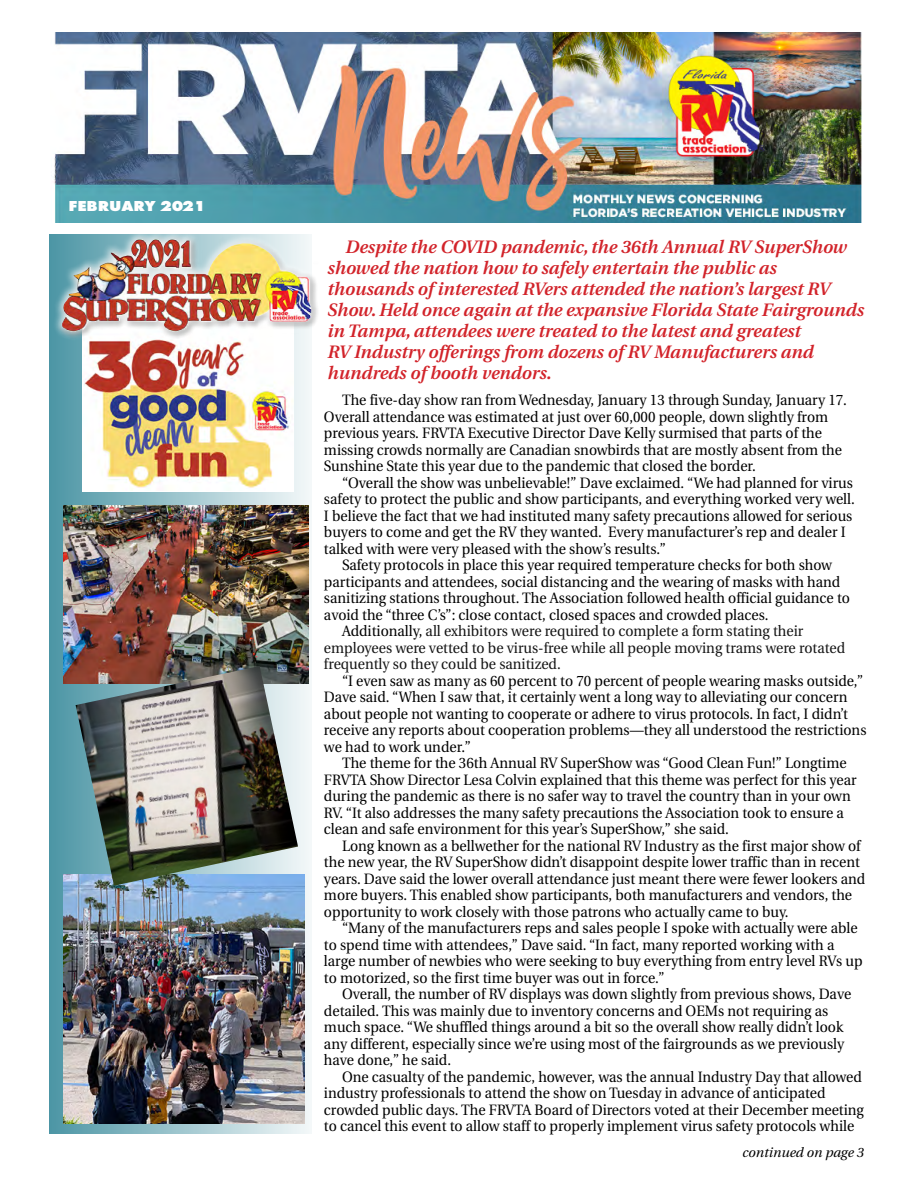
<style>
.page{position:relative;width:918px;height:1188px;background:#fff}
.page>*{position:absolute;margin:0;border:0;box-sizing:border-box;transform-origin:0 0}
.t1{font:italic 600 18px/21px "Utopia";color:#d2232a}
.t2{font:15px/16.5px "Utopia";color:#000;scale:.94 1}
.t3{font:15px "Utopia";color:#151515;scale:.94 1}
.t4{font:800 15px "Futura T";color:#fff;scale:1.1 1}
.t5{font:italic 13.5px "Utopia";color:#000}
.s1{color:#000}
</style>
<div class="page">
<img style="left:54px;top:32px;width:807px;height:190px">
<svg style="left:50px;top:234px;width:262px;height:900px"></svg>
<img style="left:63px;top:506px;width:245px;height:178px">
<img style="left:83px;top:342px;width:210px;height:150px">
<div style="left:52px;top:230px;width:269px;height:112px;background:#fff;opacity:.94"></div>
<img style="left:59px;top:239px;width:254px;height:93px">
<img style="left:63px;top:875px;width:241px;height:248px">
<img style="left:76px;top:666px;width:222px;height:220px">
<p class="t4" style="left:68px;top:197px;width:126px">FEBRUARY 2021</p>
<p class="t1" style="left:328px;top:236px;width:538px;text-indent:18px">Despite the COVID pandemic, the 36th Annual RV SuperShow showed the nation how to safely entertain the public as thousands of interested RVers attended the nation’s largest RV Show. Held once again at the expansive Florida State Fairgrounds in Tampa, attendees were treated to the latest and greatest<br>RV Industry offerings from dozens of RV Manufacturers and hundreds of booth vendors.</p>
<p class="t2" style="left:324px;top:392px;width:558px;text-indent:18px">The five-day show ran from Wednesday, January 13 through Sunday, January 17.<br>Overall attendance was estimated at just over 60,000 people, down slightly from previous years. FRVTA Executive Director Dave Kelly surmised that parts of the missing crowds normally are Canadian snowbirds that are mostly absent from the Sunshine State this year due to the pandemic that closed the border.</p>
<p class="t2" style="left:342px;top:475px;width:545px">“Overall the show was unbelievable!” Dave exclaimed. “We had planned for virus</p>
<p class="t2" style="left:324px;top:491px;width:566px">safety to protect the public and show participants, and everything worked very well.</p>
<p class="t2" style="left:324px;top:508px;width:564px">I believe the fact that we had instituted many safety precautions allowed for serious</p>
<p class="t2" style="left:324px;top:524px;width:557px">buyers to come and get the RV they wanted. Every manufacturer’s rep and dealer I</p>
<p class="t2" style="left:324px;top:541px;width:365px">talked with were very pleased with the show’s results.”</p>
<p class="t2" style="left:342px;top:557px;width:523px">Safety protocols in place this year required temperature checks for both show</p>
<p class="t2" style="left:324px;top:574px;width:551px">participants and attendees, social distancing and the wearing of masks with hand</p>
<p class="t2" style="left:324px;top:590px;width:561px">sanitizing stations throughout. The Association followed health official guidance to</p>
<p class="t2" style="left:324px;top:607px;width:474px">avoid the “three C’s”: close contact, closed spaces and crowded places.</p>
<p class="t3" style="left:342px;top:623px;width:492px"><span class="s1">Additionally,</span> all exhibitors were required to complete a form stating their</p>
<p class="t3" style="left:324px;top:640px;width:556px">employees were vetted to be virus-free while all people moving trams were rotated</p>
<p class="t3" style="left:324px;top:656px;width:253px">frequently so they could be sanitized.</p>
<p class="t2" style="left:324px;top:673px;width:579px;text-indent:18px">“I even saw as many as 60 percent to 70 percent of people wearing masks outside,” Dave said. “When I saw that, it certainly went a long way to alleviating our concern about people not wanting to cooperate or adhere to virus protocols. In fact, I didn’t receive any reports about cooperation problems—they all understood the restrictions we had to work under.”</p>
<p class="t2" style="left:324px;top:755px;width:568px;text-indent:18px">The theme for the 36th Annual RV SuperShow was “Good Clean Fun!” Longtime FRVTA Show Director Lesa Colvin explained that this theme was perfect for this year during the pandemic as there is no safer way to travel the country than in your own RV. “It also addresses the many safety precautions the Association took to ensure a clean and safe environment for this year’s SuperShow,” she said.</p>
<p class="t2" style="left:324px;top:838px;width:577px;text-indent:18px">Long known as a bellwether for the national RV Industry as the first major show of the new year, the RV SuperShow didn’t disappoint despite lower traffic than in recent years. Dave said the lower overall attendance just meant there were fewer lookers and more buyers. This enabled show participants, both manufacturers and vendors, the opportunity to work closely with those patrons who actually came to buy.</p>
<p class="t2" style="left:324px;top:920px;width:575px;text-indent:18px">“Many of the manufacturers reps and sales people I spoke with actually were able to spend time with attendees,” Dave said. “In fact, many reported working with a large number of newbies who were seeking to buy everything from entry level RVs up to motorized, so the first time buyer was out in force.”</p>
<p class="t2" style="left:324px;top:986px;width:562px;text-indent:18px">Overall, the number of RV displays was down slightly from previous shows, Dave detailed. This was mainly due to inventory concerns and OEMs not requiring as much space. “We shuffled things around a bit so the overall show really didn’t look any different, especially since we’re using most of the fairgrounds as we previously have done,” he said.</p>
<p class="t2" style="left:324px;top:1069px;width:576px;text-indent:18px">One casualty of the pandemic, however, was the annual Industry Day that allowed industry professionals to attend the show on Tuesday in advance of anticipated crowded public days. The FRVTA Board of Directors voted at their December meeting to cancel this event to allow staff to properly implement virus safety protocols while</p>
<p class="t5" style="left:743px;top:1145px;width:123px">continued on page 3</p>
</div>
